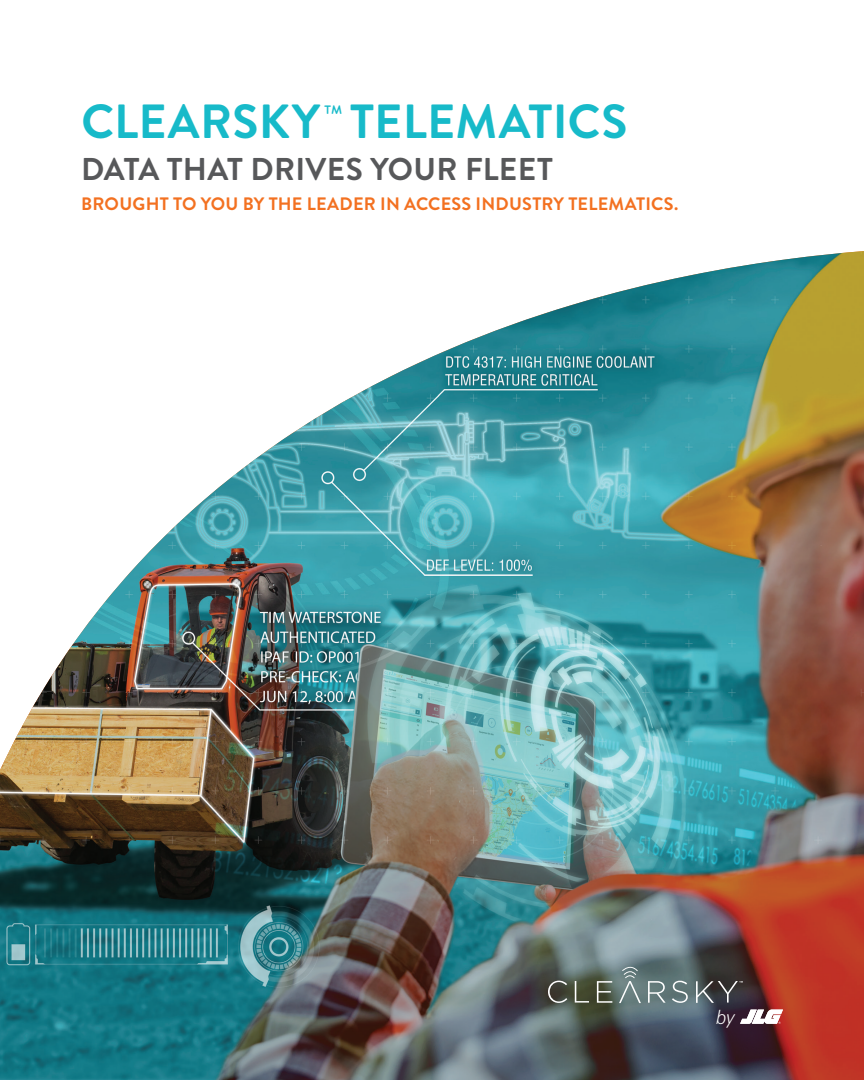
<style>
.page{position:relative;width:864px;height:1080px;background:#fff}
.page>*{position:absolute;margin:0;border:0;box-sizing:border-box;transform-origin:0 0}
.t1{font:700 47.85px "Brandon Grotesque";letter-spacing:.005em;color:#17bac9}
.Subhead{font:700 31.5px "Brandon Grotesque";letter-spacing:.01em;color:#57585a}
.t2{font:italic 300 18.15px "Bernino Sans";color:#fff}
.Subhead-2{font:700 18px "Brandon Grotesque";letter-spacing:.01em;color:#f37121}
</style>
<div class="page">
<img style="left:0;top:251px;width:864px;height:829px">
<svg style="left:597px;top:981px;width:15px;height:22px"></svg>
<svg style="left:648px;top:981px;width:18px;height:22px"></svg>
<svg style="left:548px;top:981px;width:19px;height:22px"></svg>
<svg style="left:575px;top:981px;width:14px;height:22px"></svg>
<svg style="left:672px;top:981px;width:16px;height:22px"></svg>
<svg style="left:619px;top:967px;width:22px;height:36px"></svg>
<svg style="left:696px;top:981px;width:47px;height:22px"></svg>
<svg style="left:740px;top:1010px;width:43px;height:14px"></svg>
<h1 class="t1" style="left:81px;top:88px;width:548px">CLEARSKY<sup>™</sup> TELEMATICS</h1>
<p class="Subhead" style="left:81px;top:147px;width:473px">DATA THAT DRIVES YOUR FLEET</p>
<p class="Subhead-2" style="left:81px;top:191px;width:599px">BROUGHT TO YOU BY THE LEADER IN ACCESS INDUSTRY TELEMATICS.</p>
<p class="t2" style="left:716px;top:1005px;width:21px">by</p>
</div>
